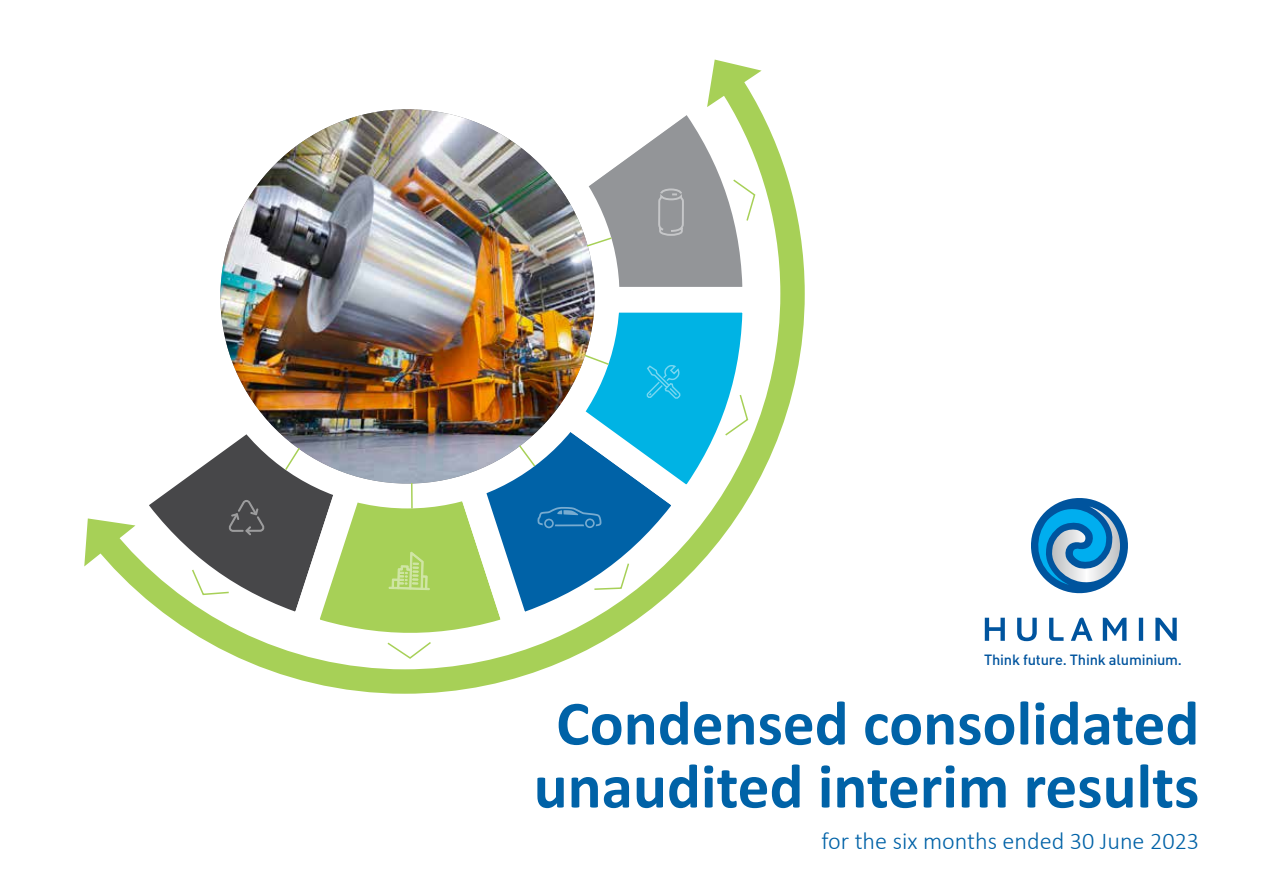
<style>
.page{position:relative;width:1263px;height:893px;background:#fff}
.page>*{position:absolute;margin:0;border:0;box-sizing:border-box;transform-origin:0 0}
.t1{font:700 63.3px/63px "Calibri";color:#0062a7;text-align:center}
.t2{font:300 24.3px "Calibri";color:#0062a7}
.t3{font:500 14.7px "DIN";letter-spacing:-.015em;color:#00549e}
</style>
<div class="page">
<svg style="left:985px;top:618px;width:192px;height:23px"></svg>
<svg style="left:1031px;top:498px;width:97px;height:96px"></svg>
<img style="left:84px;top:59px;width:721px;height:635px">
<svg style="left:84px;top:518px;width:51px;height:48px"></svg>
<svg style="left:707px;top:60px;width:55px;height:47px"></svg>
<svg style="left:537px;top:507px;width:64px;height:21px"></svg>
<svg style="left:229px;top:500px;width:36px;height:35px"></svg>
<svg style="left:657px;top:188px;width:28px;height:49px"></svg>
<svg style="left:389px;top:550px;width:41px;height:40px;background:#b4d771"></svg>
<svg style="left:646px;top:363px;width:36px;height:37px"></svg>
<p class="t3" style="left:984px;top:650px;width:199px">Think future. Think aluminium.</p>
<p class="t1" style="left:534px;top:692px;width:667px">Condensed consolidated unaudited interim results</p>
<p class="t2" style="left:821px;top:825px;width:379px">for the six months ended 30 June 2023</p>
</div>
